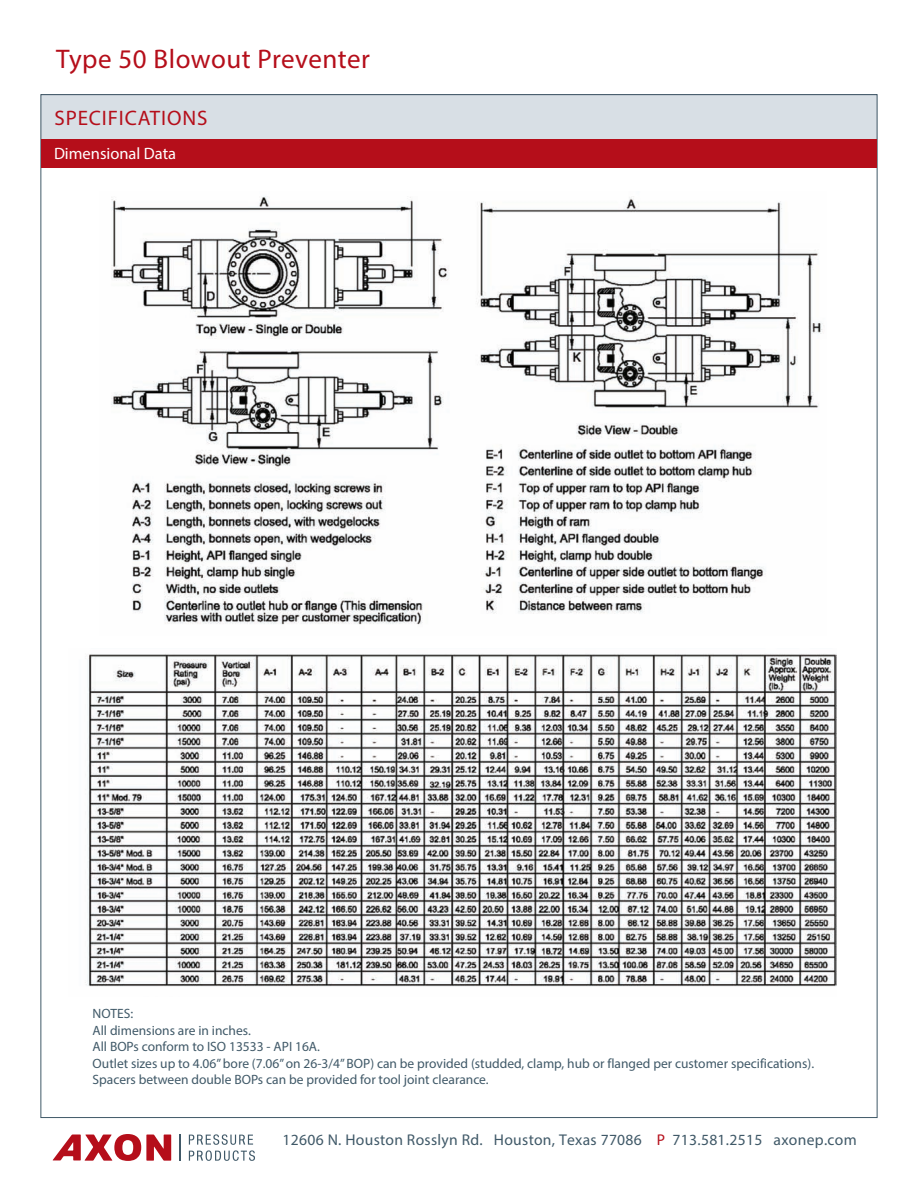
<style>
.page{position:relative;width:918px;height:1188px;background:#fff}
.page>*{position:absolute;margin:0;border:0;box-sizing:border-box;transform-origin:0 0}
.t1{font:27px "Myriad Pro";letter-spacing:.02em;color:#b50e1a}
.t2{font:21px "Myriad Pro";letter-spacing:.04em;color:#b50e1a}
.t3{font:16.5px "Myriad Pro";color:#fff}
.t4{font:15.6px "Myriad Pro";letter-spacing:.02em;color:#405968}
.t5{font:13.5px/16.5px "Myriad Pro";color:#405968}
.s1{color:#b50e1a}
</style>
<div class="page">
<svg style="left:53px;top:1134px;width:118px;height:27px"></svg>
<svg style="left:180px;top:1135px;width:1px;height:26px"></svg>
<svg style="left:189px;top:1134px;width:66px;height:27px"></svg>
<div style="left:41px;top:94px;width:836px;height:46px;background:#d8dfe5"></div>
<div style="left:41px;top:139px;width:836px;height:28px;background:#b50e1a"></div>
<img style="left:111px;top:196px;width:713px;height:429px">
<img style="left:85px;top:654px;width:752px;height:333px">
<h1 class="t1" style="left:56px;top:42px;width:315px">Type 50 Blowout Preventer</h1>
<h2 class="t2" style="left:55px;top:105px;width:127px">Specifications</h2>
<p class="t3" style="left:54px;top:144px;width:124px">Dimensional Data</p>
<p class="t5" style="left:93px;top:1006px;width:723px">NOTES:<br>All dimensions are in inches.<br>All BOPs conform to ISO 13533 - API 16A.<br>Outlet sizes up to 4.06” bore (7.06” on 26-3/4” BOP) can be provided (studded, clamp, hub or flanged per customer specifications).<br>Spacers between double BOPs can be provided for tool joint clearance.</p>
<p class="t4" style="left:283px;top:1130px;width:576px">12606 N. Houston Rosslyn Rd. Houston, Texas 77086 <span class="s1">P</span> 713.581.2515 axonep.com</p>
</div>
